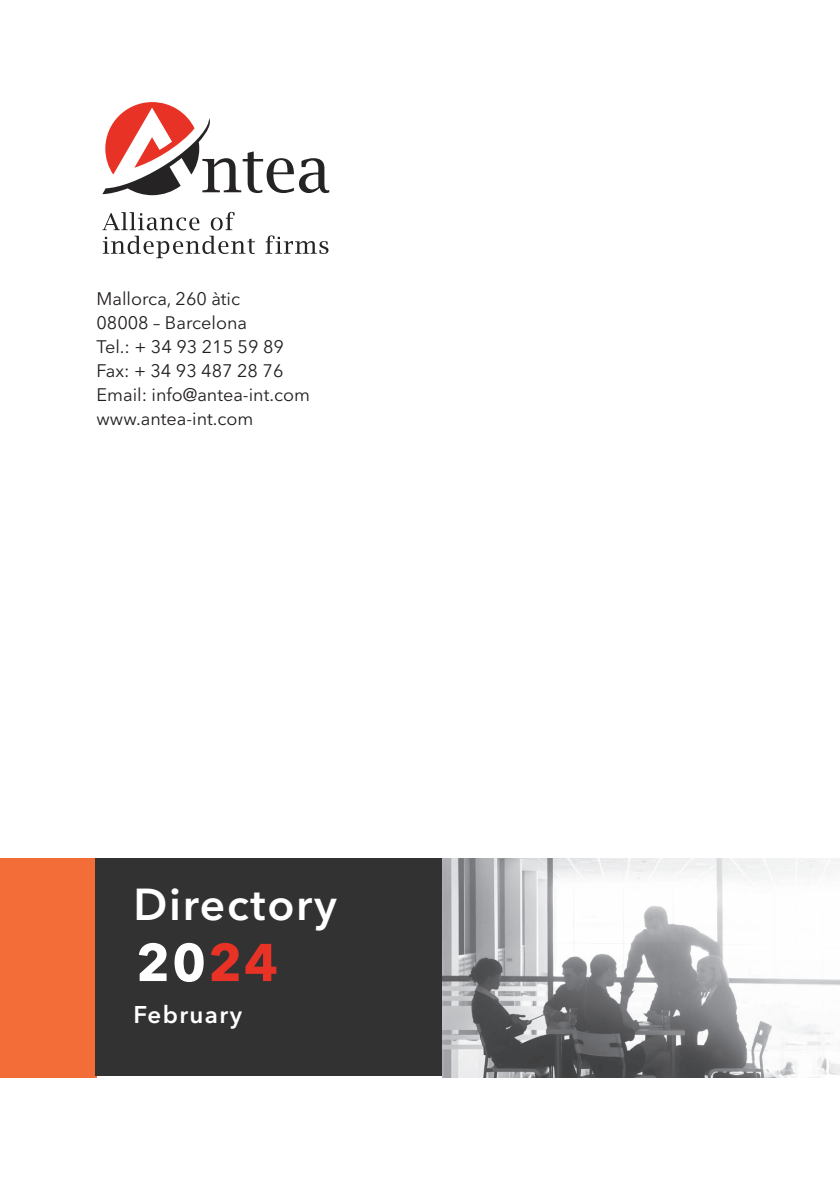
<style>
.page{position:relative;width:840px;height:1191px;background:#fff}
.page>*{position:absolute;margin:0;border:0;box-sizing:border-box;transform-origin:0 0}
.t1{font:700 52.4px "Avenir Next LT Pro";color:#fff}
.t2{font:600 44.4px "Avenir Next LT Pro";letter-spacing:.04em;color:#fff}
.t3{font:600 24px "Avenir Next LT Pro";letter-spacing:.06em;color:#fff}
.t4{font:18px/24px "Avenir Next LT Pro";color:#231f20}
.s1{color:#e93226}
</style>
<div class="page">
<div style="left:0;top:858px;width:96px;height:219px;background:#f26d38"></div>
<svg style="left:102px;top:102px;width:227px;height:93px"></svg>
<svg style="left:102px;top:212px;width:226px;height:46px"></svg>
<div style="left:95px;top:858px;width:347px;height:217px;background:#333233"></div>
<img style="left:442px;top:858px;width:397px;height:219px">
<p class="t4" style="left:96px;top:287px;width:215px">Mallorca, 260 àtic<br>08008 – Barcelona<br>Tel.: + 34 93 215 59 89<br>Fax: + 34 93 487 28 76<br>Email: info@antea-int.com www.antea-int.com</p>
<h2 class="t2" style="left:133px;top:877px;width:205px">Directory</h2>
<h1 class="t1" style="left:136px;top:930px;width:143px">20<span class="s1">24</span></h1>
<h3 class="t3" style="left:133px;top:1000px;width:110px">February</h3>
</div>
